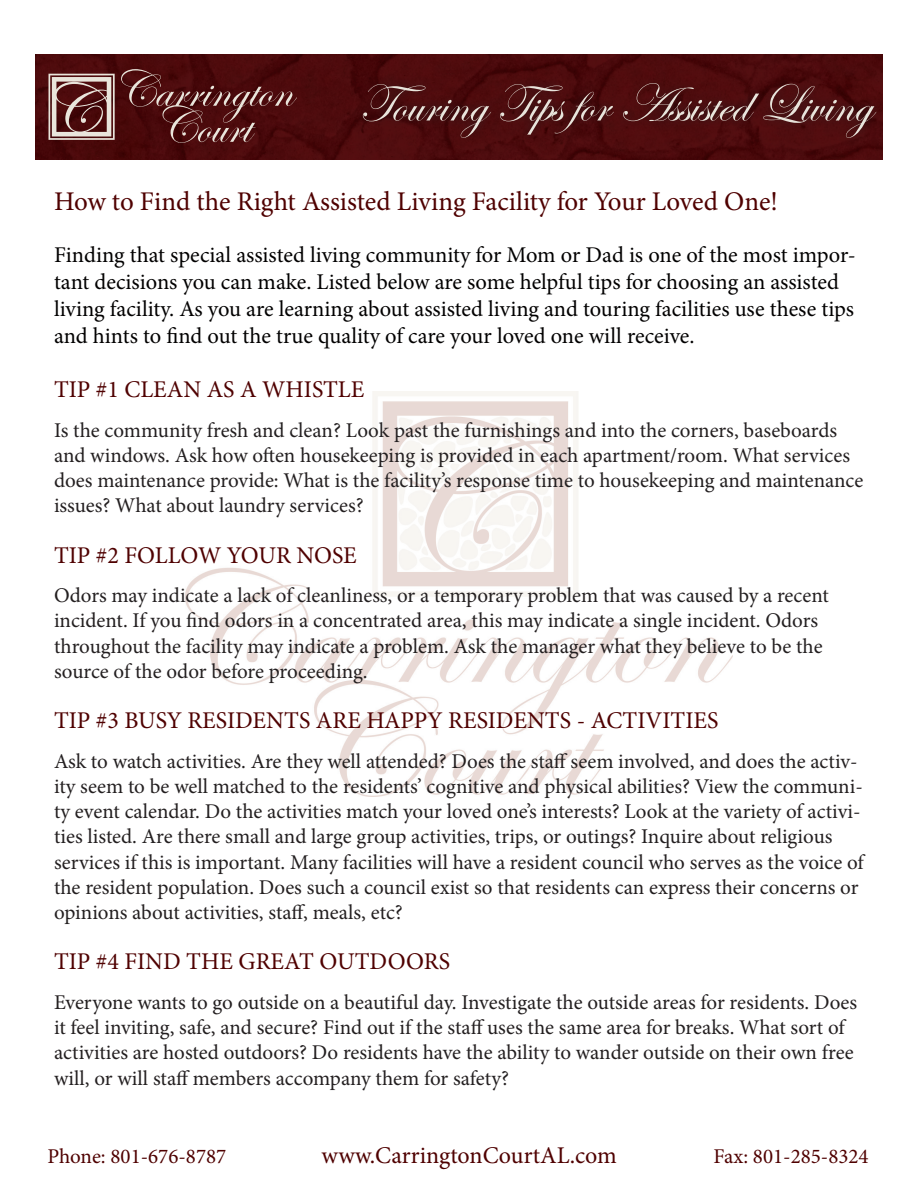
<style>
.page{position:relative;width:918px;height:1188px;background:#fff}
.page>*{position:absolute;margin:0;border:0;box-sizing:border-box;transform-origin:0 0}
.t1{font:54px "Edwardian Script ITC";color:#e8e4db}
.t2{font:27px "Minion Pro";letter-spacing:-.005em;color:#4f0000}
.t3{font:24px "Minion Pro";color:#4f0000}
.t4{font:22.5px/27px "Minion Pro";letter-spacing:-.005em;color:#020000}
.t5{font:21px/25.2px "Minion Pro";color:#231f20}
.t6{font:21px "Minion Pro";color:#4f0000}
</style>
<div class="page">
<img style="left:36px;top:54px;width:846px;height:106px">
<svg style="left:49px;top:74px;width:66px;height:66px;background:#8b6461"></svg>
<svg style="left:121px;top:69px;width:176px;height:74px;background:#591e1f"></svg>
<div style="left:354px;top:74px;width:530px;height:73px;background:#231f20;opacity:.75"></div>
<img style="left:186px;top:391px;width:546px;height:406px">
<p class="t1" style="left:359px;top:74px;width:514px">Touring Tips for Assisted Living</p>
<p class="t2" style="left:54px;top:183px;width:726px">How to Find the Right Assisted Living Facility for Your Loved One!</p>
<p class="t4" style="left:54px;top:241px;width:803px">Finding that special assisted living community for Mom or Dad is one of the most impor&shy;tant decisions you can make. Listed below are some helpful tips for choosing an assisted living facility. As you are learning about assisted living and touring facilities use these tips and hints to find out the true quality of care your loved one will receive.</p>
<p class="t3" style="left:54px;top:373px;width:312px">TIP #1 CLEAN AS A WHISTLE</p>
<p class="t5" style="left:54px;top:417px;width:811px">Is the community fresh and clean? Look past the furnishings and into the corners, baseboards and windows. Ask how often housekeeping is provided in each apartment/room. What services does maintenance provide: What is the facility’s response time to housekeeping and maintenance issues? What about laundry services?</p>
<p class="t3" style="left:54px;top:539px;width:304px">TIP #2 FOLLOW YOUR NOSE</p>
<p class="t5" style="left:54px;top:583px;width:776px">Odors may indicate a lack of cleanliness, or a temporary problem that was caused by a recent incident. If you find odors in a concentrated area, this may indicate a single incident. Odors throughout the facility may indicate a problem. Ask the manager what they believe to be the source of the odor before proceeding.</p>
<p class="t3" style="left:54px;top:704px;width:666px">TIP #3 BUSY RESIDENTS ARE HAPPY RESIDENTS - ACTIVITIES</p>
<p class="t5" style="left:54px;top:749px;width:811px">Ask to watch activities. Are they well attended? Does the staff seem involved, and does the activ&shy;ity seem to be well matched to the residents’ cognitive and physical abilities? View the communi&shy;ty event calendar. Do the activities match your loved one’s interests? Look at the variety of activi&shy;ties listed. Are there small and large group activities, trips, or outings? Inquire about religious services if this is important. Many facilities will have a resident council who serves as the voice of the resident population. Does such a council exist so that residents can express their concerns or opinions about activities, staff, meals, etc?</p>
<p class="t3" style="left:54px;top:946px;width:398px">TIP #4 FIND THE GREAT OUTDOORS</p>
<p class="t5" style="left:54px;top:990px;width:805px">Everyone wants to go outside on a beautiful day. Investigate the outside areas for residents. Does it feel inviting, safe, and secure? Find out if the staff uses the same area for breaks. What sort of activities are hosted outdoors? Do residents have the ability to wander outside on their own free will, or will staff members accompany them for safety?</p>
<p class="t6" style="left:47px;top:1142px;width:180px">Phone: 801-676-8787</p>
<p class="t3" style="left:322px;top:1139px;width:297px">www.CarringtonCourtAL.com</p>
<p class="t6" style="left:714px;top:1142px;width:157px">Fax: 801-285-8324</p>
</div>
